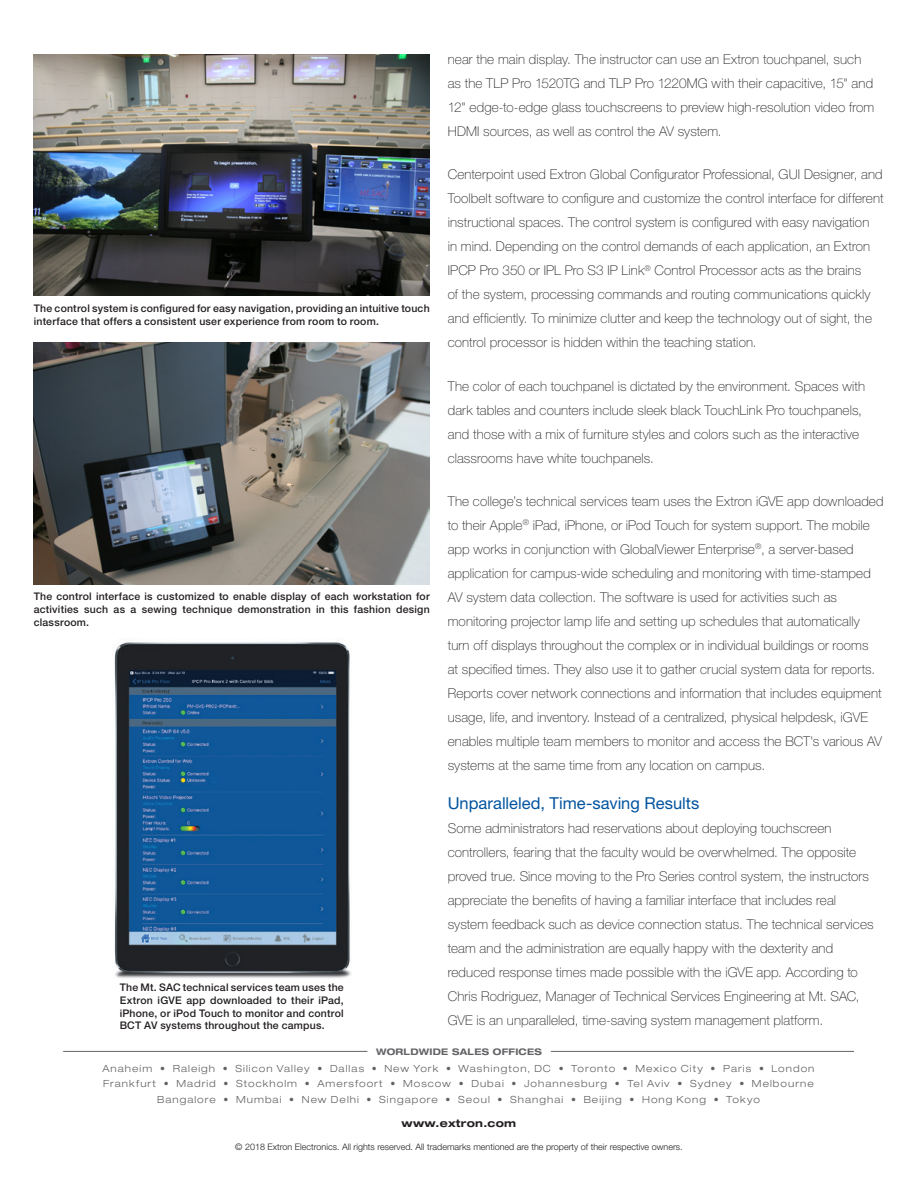
<style>
.page{position:relative;width:918px;height:1188px;background:#fff}
.page>*{position:absolute;margin:0;border:0;box-sizing:border-box;transform-origin:0 0}
.subhead{font:16.5px "Helvetica Neue LT Std";color:#0153a0}
.body_text{font:100 13.5px/24px "Helvetica Neue LT Std";letter-spacing:.01em;color:#231f20}
.t1{font:700 expanded 10.65px "Helvetica Neue LT Std";letter-spacing:.025em;color:#231f20}
.caption_photo{font:500 10.5px/12.6px "Helvetica Neue LT Std";letter-spacing:.02em;color:#231f20;text-align:justify}
.t2{font:300 expanded 9.9px/15.1px "Helvetica Neue LT Std";letter-spacing:.105em;color:#636366;text-align:center}
.t3{font:700 expanded 9.15px "Helvetica Neue LT Std";letter-spacing:.025em;color:#636366}
.t4{font:300 9px "Helvetica Neue LT Std";color:#231f20}
</style>
<div class="page">
<hr style="left:63px;top:1051px;width:304px;height:1px;background:#636366">
<hr style="left:551px;top:1051px;width:303px;height:1px;background:#636366">
<img style="left:34px;top:54px;width:396px;height:242px">
<img style="left:34px;top:342px;width:396px;height:242px">
<img style="left:114px;top:642px;width:237px;height:336px">
<p class="caption_photo" style="left:34px;top:302px;width:397px">The control system is configured for easy navigation, providing an intuitive touch interface that offers a consistent user experience from room to room.</p>
<p class="caption_photo" style="left:34px;top:590px;width:398px">The control interface is customized to enable display of each workstation for activities such as a sewing technique demonstration in this fashion design classroom.</p>
<p class="caption_photo" style="left:120px;top:981px;width:226px">The Mt. SAC technical services team uses the Extron iGVE app downloaded to their iPad, iPhone, or iPod Touch to monitor and control BCT AV systems throughout the campus.</p>
<p class="body_text" style="left:448px;top:47px;width:428px">near the main display. The instructor can use an Extron touchpanel, such as the TLP Pro 1520TG and TLP Pro 1220MG with their capacitive, 15" and 12" edge-to-edge glass touchscreens to preview high-resolution video from HDMI sources, as well as control the AV system.</p>
<p class="body_text" style="left:448px;top:162px;width:437px">Centerpoint used Extron Global Configurator Professional, GUI Designer, and Toolbelt software to configure and customize the control interface for different instructional spaces. The control system is configured with easy navigation<br>in mind. Depending on the control demands of each application, an Extron IPCP Pro 350 or IPL Pro S3 IP Link<sup>®</sup> Control Processor acts as the brains<br>of the system, processing commands and routing communications quickly and efficiently. To minimize clutter and keep the technology out of sight, the control processor is hidden within the teaching station.</p>
<p class="body_text" style="left:448px;top:374px;width:419px">The color of each touchpanel is dictated by the environment. Spaces with dark tables and counters include sleek black TouchLink Pro touchpanels, and those with a mix of furniture styles and colors such as the interactive classrooms have white touchpanels.</p>
<p class="body_text" style="left:448px;top:489px;width:437px">The college’s technical services team uses the Extron iGVE app downloaded to their Apple<sup>®</sup> iPad, iPhone, or iPod Touch for system support. The mobile app works in conjunction with GlobalViewer Enterprise<sup>®</sup>, a server-based application for campus-wide scheduling and monitoring with time-stamped AV system data collection. The software is used for activities such as monitoring projector lamp life and setting up schedules that automatically turn off displays throughout the complex or in individual buildings or rooms<br>at specified times. They also use it to gather crucial system data for reports.<br>Reports cover network connections and information that includes equipment usage, life, and inventory. Instead of a centralized, physical helpdesk, iGVE enables multiple team members to monitor and access the BCT's various AV systems at the same time from any location on campus.</p>
<p class="subhead" style="left:448px;top:793px;width:253px">Unparalleled, Time-saving Results</p>
<p class="body_text" style="left:448px;top:816px;width:427px">Some administrators had reservations about deploying touchscreen controllers, fearing that the faculty would be overwhelmed. The opposite proved true. Since moving to the Pro Series control system, the instructors appreciate the benefits of having a familiar interface that includes real system feedback such as device connection status. The technical services team and the administration are equally happy with the dexterity and reduced response times made possible with the iGVE app. According to Chris Rodriguez, Manager of Technical Services Engineering at Mt. SAC, GVE is an unparalleled, time-saving system management platform.</p>
<p class="t3" style="left:376px;top:1046px;width:167px">WORLDWIDE SALES OFFICES</p>
<p class="t2" style="left:102px;top:1061px;width:714px">Anaheim • Raleigh • Silicon Valley • Dallas • New York • Washington, DC • Toronto • Mexico City • Paris • London<br>Frankfurt • Madrid • Stockholm • Amersfoort • Moscow • Dubai • Johannesburg • Tel Aviv • Sydney • Melbourne<br>Bangalore • Mumbai • New Delhi • Singapore • Seoul • Shanghai • Beijing • Hong Kong • Tokyo</p>
<p class="t1" style="left:402px;top:1116px;width:116px">www.extron.com</p>
<p class="t4" style="left:235px;top:1141px;width:449px">© 2018 Extron Electronics. All rights reserved. All trademarks mentioned are the property of their respective owners.</p>
</div>
